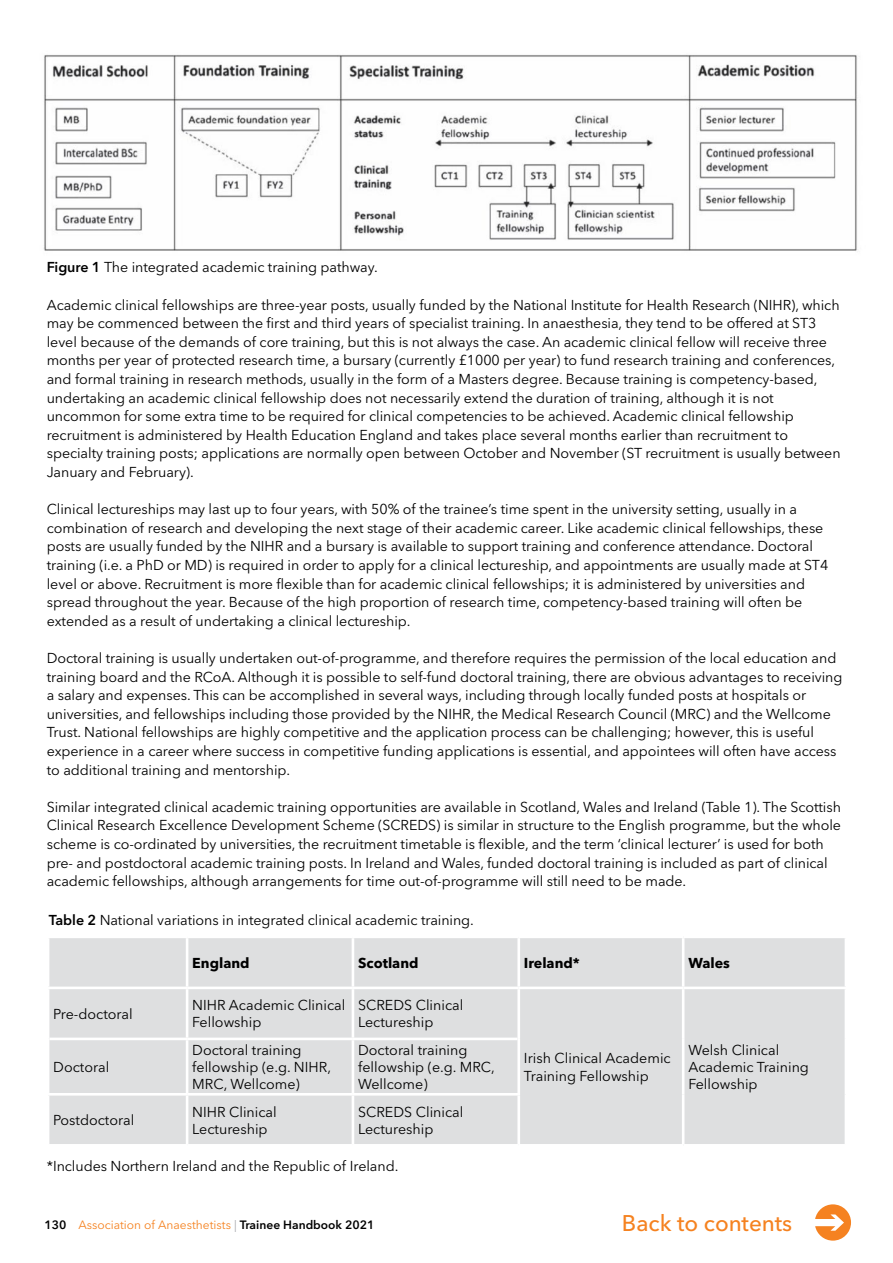
<style>
.page{position:relative;width:893px;height:1263px;background:#fff}
.page>*{position:absolute;margin:0;border:0;box-sizing:border-box;transform-origin:0 0}
.t1{font:500 22.5px "Avenir Next LT Pro";color:#f58220}
.t2{font:14.25px/18.6px "Avenir Next LT Pro";letter-spacing:-.005em;color:#000}
.t3{font:700 14.25px "Avenir Next LT Pro";color:#000}
.t4{font:12px "Avenir Next LT Pro";color:#f58220}
.s1{font-weight:600}
.s2{font-weight:600;color:#000}
.s3{color:#a7a9ac}
</style>
<div class="page">
<svg style="left:815px;top:1204px;width:36px;height:36px"></svg>
<div style="left:519px;top:937px;width:164px;height:51px;background:#dedfe0"></div>
<div style="left:683px;top:937px;width:163px;height:51px;background:#dedfe0"></div>
<div style="left:49px;top:938px;width:468px;height:206px;background:#dedfe0"></div>
<div style="left:519px;top:988px;width:164px;height:157px;background:#dedfe0"></div>
<div style="left:683px;top:988px;width:163px;height:157px;background:#dedfe0"></div>
<hr style="left:682px;top:938px;width:2px;height:48px;background:#fff">
<hr style="left:682px;top:989px;width:2px;height:50px;background:#fff">
<hr style="left:682px;top:1039px;width:2px;height:55px;background:#fff">
<hr style="left:682px;top:1094px;width:2px;height:50px;background:#fff">
<hr style="left:519px;top:935px;width:164px;height:3px;background:#fff">
<hr style="left:683px;top:935px;width:164px;height:3px;background:#fff">
<hr style="left:186px;top:938px;width:2px;height:48px;background:#fff">
<hr style="left:352px;top:938px;width:2px;height:48px;background:#fff">
<hr style="left:517px;top:938px;width:3px;height:48px;background:#fff">
<hr style="left:845px;top:938px;width:2px;height:48px;background:#fff">
<hr style="left:186px;top:989px;width:2px;height:48px;background:#fff">
<hr style="left:352px;top:989px;width:2px;height:48px;background:#fff">
<hr style="left:517px;top:989px;width:3px;height:50px;background:#fff">
<hr style="left:845px;top:989px;width:2px;height:50px;background:#fff">
<hr style="left:845px;top:1039px;width:2px;height:55px;background:#fff">
<hr style="left:845px;top:1094px;width:2px;height:50px;background:#fff">
<hr style="left:186px;top:1095px;width:2px;height:49px;background:#fff">
<hr style="left:352px;top:1095px;width:2px;height:49px;background:#fff">
<hr style="left:517px;top:1095px;width:3px;height:49px;background:#fff">
<hr style="left:186px;top:1040px;width:2px;height:53px;background:#fff">
<hr style="left:352px;top:1040px;width:2px;height:53px;background:#fff">
<hr style="left:517px;top:1039px;width:3px;height:54px;background:#fff">
<hr style="left:47px;top:986px;width:140px;height:3px;background:#fff">
<hr style="left:187px;top:986px;width:166px;height:3px;background:#fff">
<hr style="left:353px;top:986px;width:166px;height:3px;background:#fff">
<hr style="left:519px;top:986px;width:164px;height:3px;background:#fff">
<hr style="left:683px;top:986px;width:164px;height:3px;background:#fff">
<hr style="left:49px;top:1037px;width:138px;height:3px;background:#fff">
<hr style="left:187px;top:1037px;width:166px;height:3px;background:#fff">
<hr style="left:353px;top:1037px;width:164px;height:3px;background:#fff">
<hr style="left:519px;top:1144px;width:164px;height:2px;background:#fff">
<hr style="left:683px;top:1144px;width:164px;height:2px;background:#fff">
<hr style="left:47px;top:1093px;width:140px;height:2px;background:#fff">
<hr style="left:187px;top:1093px;width:166px;height:2px;background:#fff">
<hr style="left:353px;top:1093px;width:167px;height:2px;background:#fff">
<img style="left:43px;top:54px;width:815px;height:197px">
<p class="t2" style="left:47px;top:258px;width:333px"><span class="s1">Figure 1</span> The integrated academic training pathway.</p>
<p class="t2" style="left:47px;top:295px;width:795px">Academic clinical fellowships are three-year posts, usually funded by the National Institute for Health Research (NIHR), which may be commenced between the first and third years of specialist training. In anaesthesia, they tend to be offered at ST3 level because of the demands of core training, but this is not always the case. An academic clinical fellow will receive three months per year of protected research time, a bursary (currently £1000 per year) to fund research training and conferences, and formal training in research methods, usually in the form of a Masters degree. Because training is competency-based, undertaking an academic clinical fellowship does not necessarily extend the duration of training, although it is not uncommon for some extra time to be required for clinical competencies to be achieved. Academic clinical fellowship recruitment is administered by Health Education England and takes place several months earlier than recruitment to specialty training posts; applications are normally open between October and November (ST recruitment is usually between January and February).</p>
<p class="t2" style="left:47px;top:500px;width:783px">Clinical lectureships may last up to four years, with 50% of the trainee’s time spent in the university setting, usually in a combination of research and developing the next stage of their academic career. Like academic clinical fellowships, these posts are usually funded by the NIHR and a bursary is available to support training and conference attendance. Doctoral training (i.e. a PhD or MD) is required in order to apply for a clinical lectureship, and appointments are usually made at ST4 level or above. Recruitment is more flexible than for academic clinical fellowships; it is administered by universities and spread throughout the year. Because of the high proportion of research time, competency-based training will often be extended as a result of undertaking a clinical lectureship.</p>
<p class="t2" style="left:47px;top:649px;width:797px">Doctoral training is usually undertaken out-of-programme, and therefore requires the permission of the local education and training board and the RCoA. Although it is possible to self-fund doctoral training, there are obvious advantages to receiving a salary and expenses. This can be accomplished in several ways, including through locally funded posts at hospitals or universities, and fellowships including those provided by the NIHR, the Medical Research Council (MRC) and the Wellcome Trust. National fellowships are highly competitive and the application process can be challenging; however, this is useful experience in a career where success in competitive funding applications is essential, and appointees will often have access to additional training and mentorship.</p>
<p class="t2" style="left:47px;top:797px;width:796px">Similar integrated clinical academic training opportunities are available in Scotland, Wales and Ireland (Table 1). The Scottish Clinical Research Excellence Development Scheme (SCREDS) is similar in structure to the English programme, but the whole scheme is co-ordinated by universities, the recruitment timetable is flexible, and the term ‘clinical lecturer’ is used for both pre- and postdoctoral academic training posts. In Ireland and Wales, funded doctoral training is included as part of clinical academic fellowships, although arrangements for time out-of-programme will still need to be made.</p>
<p class="t2" style="left:49px;top:911px;width:426px"><span class="s1">Table 2</span> National variations in integrated clinical academic training.</p>
<p class="t3" style="left:192px;top:954px;width:59px">England</p>
<p class="t3" style="left:358px;top:954px;width:62px">Scotland</p>
<p class="t3" style="left:524px;top:954px;width:57px">Ireland*</p>
<p class="t3" style="left:688px;top:954px;width:43px">Wales</p>
<p class="t2" style="left:53px;top:1004px;width:81px">Pre-doctoral</p>
<p class="t2" style="left:192px;top:997px;width:155px;line-height:17.1px">NIHR Academic Clinical<br>Fellowship</p>
<p class="t2" style="left:358px;top:997px;width:107px;line-height:17.1px">SCREDS Clinical<br>Lectureship</p>
<p class="t2" style="left:53px;top:1058px;width:58px">Doctoral</p>
<p class="t2" style="left:192px;top:1041px;width:140px;line-height:17.1px">Doctoral training fellowship (e.g. NIHR,<br>MRC, Wellcome)</p>
<p class="t2" style="left:358px;top:1041px;width:138px;line-height:17.1px">Doctoral training fellowship (e.g. MRC,<br>Wellcome)</p>
<p class="t2" style="left:53px;top:1111px;width:83px">Postdoctoral</p>
<p class="t2" style="left:192px;top:1103px;width:86px;line-height:17.1px">NIHR Clinical<br>Lectureship</p>
<p class="t2" style="left:358px;top:1103px;width:107px;line-height:17.1px">SCREDS Clinical<br>Lectureship</p>
<p class="t2" style="left:47px;top:1156px;width:353px">*Includes Northern Ireland and the Republic of Ireland.</p>
<p class="t2" style="left:524px;top:1050px;width:148px;line-height:17.1px">Irish Clinical Academic<br>Training Fellowship</p>
<p class="t2" style="left:688px;top:1041px;width:122px;line-height:17.1px">Welsh Clinical<br>Academic Training<br>Fellowship</p>
<p class="t4" style="left:44px;top:1217px;width:331px"><span class="s2">130</span> Association of Anaesthetists <span class="s3">|</span> <span class="s2">Trainee Handbook 2021</span></p>
<h1 class="t1" style="left:622px;top:1210px;width:172px">Back to contents</h1>
</div>
